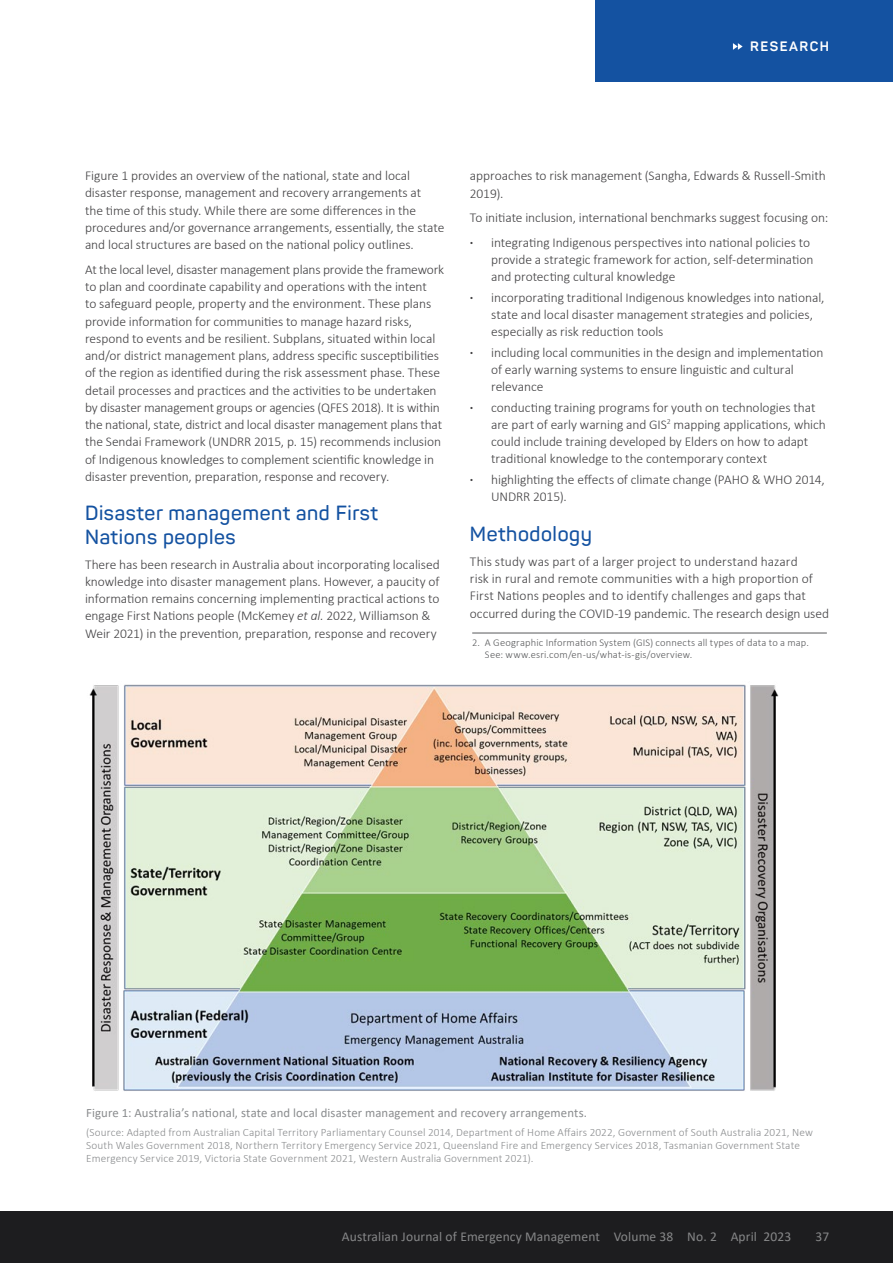
<style>
.page{position:relative;width:893px;height:1263px;background:#fff}
.page>*{position:absolute;margin:0;border:0;box-sizing:border-box;transform-origin:0 0}
.t1{font:600 20.25px/24px "Panton";letter-spacing:.03em;color:#1452a1}
.t2{font:300 13.5px/17.2px "Calibri";letter-spacing:-.005em;color:#414042}
.t3{font:13.5px "Calibri";letter-spacing:.01em;color:#868788}
.t4{font:700 13.5px "Panton";letter-spacing:.11em;color:#fff}
.t5{font:12.75px "Calibri";letter-spacing:.01em;color:#8a8c8e}
.t6{font:300 11.25px/12.8px "Calibri";letter-spacing:.01em;color:#8a8c8e}
.t7{font:300 10.5px/12px "Calibri";letter-spacing:.015em;color:#58595b}
.s1{font-style:italic}
.s2{font-weight:700}
</style>
<div class="page">
<div style="left:596px;top:0;width:297px;height:81px;background:#1452a1"></div>
<svg style="left:733px;top:43px;width:10px;height:7px"></svg>
<div style="left:0;top:1212px;width:893px;height:51px;background:#1d1d1f"></div>
<hr style="left:472px;top:633px;width:355px;height:1px;background:#58595b">
<img style="left:89px;top:684px;width:690px;height:407px">
<p class="t4" style="left:750px;top:38px;width:80px">RESEARCH</p>
<p class="t2" style="left:85px;top:167px;width:361px">Figure 1 provides an overview of the national, state and local disaster response, management and recovery arrangements at<br>the time of this study. While there are some differences in the procedures and/or governance arrangements, essentially, the state and local structures are based on the national policy outlines.</p>
<p class="t2" style="left:85px;top:261px;width:361px">At the local level, disaster management plans provide the framework to plan and coordinate capability and operations with the intent<br>to safeguard people, property and the environment. These plans provide information for communities to manage hazard risks, respond to events and be resilient. Subplans, situated within local and/or district management plans, address specific susceptibilities of the region as identified during the risk assessment phase. These detail processes and practices and the activities to be undertaken by disaster management groups or agencies (QFES 2018). It is within the national, state, district and local disaster management plans that the Sendai Framework (UNDRR 2015, p. 15) recommends inclusion of Indigenous knowledges to complement scientific knowledge in disaster prevention, preparation, response and recovery.</p>
<h1 class="t1" style="left:85px;top:501px;width:295px">Disaster management and First<br>Nations peoples</h1>
<p class="t2" style="left:85px;top:555px;width:356px">There has been research in Australia about incorporating localised knowledge into disaster management plans. However, a paucity of information remains concerning implementing practical actions to engage First Nations people (McKemey <span class="s1">et al.</span> 2022, Williamson &amp; Weir 2021) in the prevention, preparation, response and recovery</p>
<p class="t2" style="left:470px;top:167px;width:357px">approaches to risk management (Sangha, Edwards &amp; Russell-Smith<br>2019).</p>
<p class="t2" style="left:470px;top:205px;width:360px;line-height:24.8px">To initiate inclusion, international benchmarks suggest focusing on: <span class="s2">·</span> integrating Indigenous perspectives into national policies to</p>
<p class="t2" style="left:491px;top:251px;width:324px">provide a strategic framework for action, self-determination and protecting cultural knowledge</p>
<p class="t2" style="left:491px;top:289px;width:335px;text-indent:-21px"><span class="s2">·</span> incorporating traditional Indigenous knowledges into national, state and local disaster management strategies and policies, especially as risk reduction tools</p>
<p class="t2" style="left:491px;top:344px;width:334px;text-indent:-21px"><span class="s2">·</span> including local communities in the design and implementation of early warning systems to ensure linguistic and cultural relevance</p>
<p class="t2" style="left:491px;top:398px;width:336px;text-indent:-21px"><span class="s2">·</span> conducting training programs for youth on technologies that are part of early warning and GIS<sup>2</sup> mapping applications, which could include training developed by Elders on how to adapt traditional knowledge to the contemporary context</p>
<p class="t2" style="left:491px;top:471px;width:335px;text-indent:-21px"><span class="s2">·</span> highlighting the effects of climate change (PAHO &amp; WHO 2014,<br>UNDRR 2015).</p>
<h1 class="t1" style="left:470px;top:522px;width:124px">Methodology</h1>
<p class="t2" style="left:470px;top:552px;width:361px">This study was part of a larger project to understand hazard<br>risk in rural and remote communities with a high proportion of First Nations peoples and to identify challenges and gaps that occurred during the COVID-19 pandemic. The research design used</p>
<p class="t7" style="left:485px;top:636px;width:326px;text-indent:-13px">2. A Geographic Information System (GIS) connects all types of data to a map.<br>See: www.esri.com/en-us/what-is-gis/overview.</p>
<p class="t5" style="left:86px;top:1104px;width:502px">Figure 1: Australia’s national, state and local disaster management and recovery arrangements.</p>
<p class="t6" style="left:86px;top:1126px;width:728px">(Source: Adapted from Australian Capital Territory Parliamentary Counsel 2014, Department of Home Affairs 2022, Government of South Australia 2021, New<br>South Wales Government 2018, Northern Territory Emergency Service 2021, Queensland Fire and Emergency Services 2018, Tasmanian Government State<br>Emergency Service 2019, Victoria State Government 2021, Western Australia Government 2021).</p>
<p class="t3" style="left:342px;top:1227px;width:451px">Australian Journal of Emergency Management Volume 38 No. 2 April 2023</p>
<p class="t3" style="left:815px;top:1227px;width:15px">37</p>
</div>
